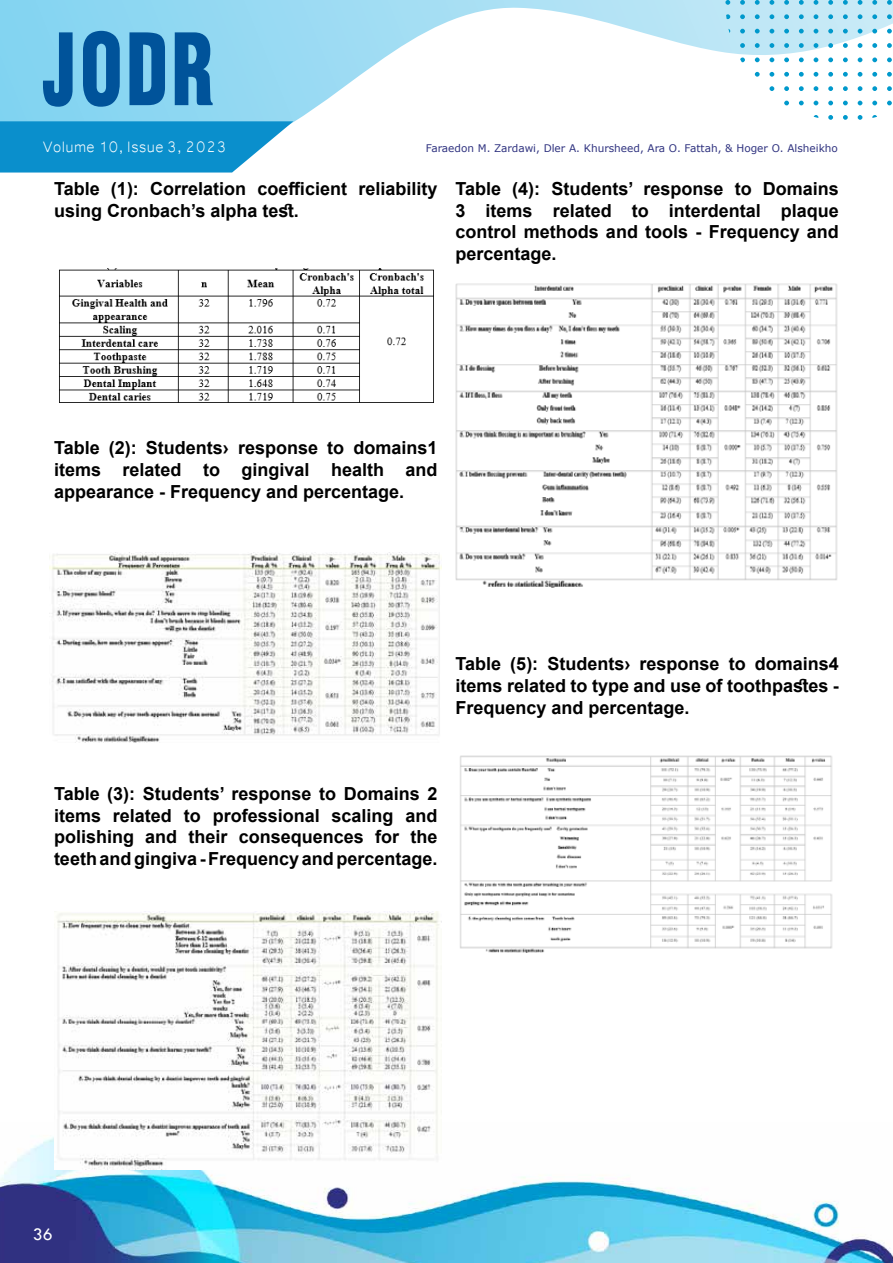
<style>
.page{position:relative;width:893px;height:1263px;background:#fff}
.page>*{position:absolute;margin:0;border:0;box-sizing:border-box;transform-origin:0 0}
.t1{font:19.65px "Microsoft Yi Baiti";letter-spacing:.02em;color:#fff}
.t2{font:700 18px/21.6px "Arial";color:#000}
.t3{font:18px "Tw Cen";color:#fff}
.t4{font:10.5px "Verdana";color:#303380}
</style>
<div class="page">
<svg style="left:0;top:0;width:725px;height:123px"></svg>
<svg style="left:725px;top:0;width:168px;height:120px"></svg>
<img style="left:0;top:1137px;width:893px;height:126px">
<svg style="left:43px;top:31px;width:170px;height:76px;background:#3989be"></svg>
<svg style="left:0;top:121px;width:293px;height:52px;background:#259bd1"></svg>
<img style="left:59px;top:269px;width:375px;height:134px">
<img style="left:50px;top:552px;width:392px;height:190px">
<img style="left:54px;top:911px;width:388px;height:258px">
<img style="left:455px;top:283px;width:383px;height:305px">
<img style="left:460px;top:755px;width:372px;height:198px">
<p class="t1" style="left:43px;top:136px;width:185px">Volume10, Issue 3, 2023</p>
<p class="t4" style="left:426px;top:141px;width:413px">Faraedon M. Zardawi, Dler A. Khursheed, Ara O. Fattah, &amp; Hoger O. Alsheikho</p>
<p class="t2" style="left:111px;top:178px;width:29px">( :)1</p>
<p class="t2" style="left:150px;top:178px;width:98px">Correlation</p>
<p class="t2" style="left:258px;top:178px;width:91px">coefficient</p>
<p class="t2" style="left:54px;top:178px;width:246px">Table<br>using Cronbach s’ alpha test.</p>
<p class="t2" style="left:358px;top:178px;width:81px">reliability</p>
<p class="t2" style="left:455px;top:178px;width:47px">Table</p>
<p class="t2" style="left:512px;top:178px;width:29px">( :)4</p>
<p class="t2" style="left:551px;top:178px;width:84px">Students’</p>
<p class="t2" style="left:644px;top:178px;width:82px">response</p>
<p class="t2" style="left:735px;top:178px;width:18px">to</p>
<p class="t2" style="left:763px;top:178px;width:78px">Domains</p>
<p class="t2" style="left:455px;top:200px;width:385px">3<br>control methods and tools - Frequency and percentage.</p>
<p class="t2" style="left:486px;top:200px;width:49px">items</p>
<p class="t2" style="left:553px;top:200px;width:61px">related</p>
<p class="t2" style="left:669px;top:200px;width:94px">interdental</p>
<p class="t2" style="left:781px;top:200px;width:60px">plaque</p>
<p class="t2" style="left:632px;top:200px;width:18px">to</p>
<p class="t2" style="left:54px;top:437px;width:47px">Table</p>
<p class="t2" style="left:109px;top:437px;width:29px">( :)2</p>
<p class="t2" style="left:146px;top:437px;width:84px">Students›</p>
<p class="t2" style="left:238px;top:437px;width:82px">response</p>
<p class="t2" style="left:327px;top:437px;width:18px">to</p>
<p class="t2" style="left:353px;top:437px;width:86px">domains1</p>
<p class="t2" style="left:54px;top:459px;width:352px">items<br>appearance - Frequency and percentage.</p>
<p class="t2" style="left:123px;top:459px;width:61px">related</p>
<p class="t2" style="left:241px;top:459px;width:70px">gingival</p>
<p class="t2" style="left:331px;top:459px;width:55px">health</p>
<p class="t2" style="left:405px;top:459px;width:34px">and</p>
<p class="t2" style="left:203px;top:459px;width:18px">to</p>
<p class="t2" style="left:510px;top:653px;width:29px">( :)5</p>
<p class="t2" style="left:547px;top:653px;width:84px">Students›</p>
<p class="t2" style="left:755px;top:653px;width:86px">domains4</p>
<p class="t2" style="left:455px;top:653px;width:385px">Table<br>items related to type and use of toothpastes -<br>Frequency and percentage.</p>
<p class="t2" style="left:729px;top:653px;width:18px">to</p>
<p class="t2" style="left:640px;top:653px;width:82px">response</p>
<p class="t2" style="left:54px;top:783px;width:385px;text-align:right">Table ( :)3 Students’ response to Domains 2 and</p>
<p class="t2" style="left:213px;top:805px;width:109px">professional</p>
<p class="t2" style="left:54px;top:805px;width:49px">items</p>
<p class="t2" style="left:113px;top:805px;width:61px">related</p>
<p class="t2" style="left:332px;top:805px;width:64px">scaling</p>
<p class="t2" style="left:184px;top:805px;width:18px">to</p>
<p class="t2" style="left:375px;top:826px;width:25px">for</p>
<p class="t2" style="left:54px;top:826px;width:385px">polishing teethandgingiva-Frequencyandpercentage.</p>
<p class="t2" style="left:145px;top:826px;width:34px">and</p>
<p class="t2" style="left:189px;top:826px;width:41px">their</p>
<p class="t2" style="left:410px;top:826px;width:28px">the</p>
<p class="t2" style="left:239px;top:826px;width:127px">consequences</p>
<p class="t3" style="left:33px;top:1224px;width:21px">36</p>
</div>
